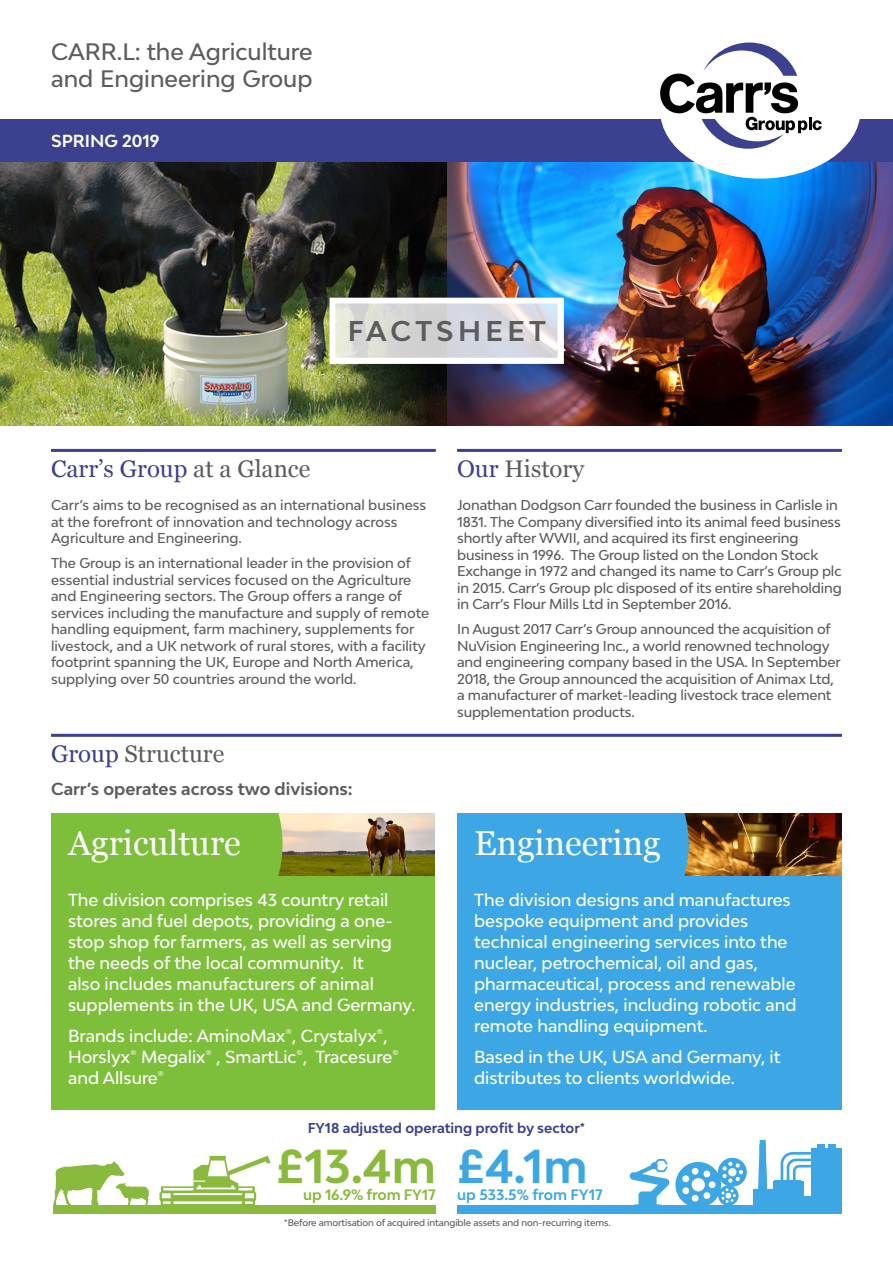
<style>
.page{position:relative;width:893px;height:1263px;background:#fff}
.page>*{position:absolute;margin:0;border:0;box-sizing:border-box;transform-origin:0 0}
.t1{font:700 45px "Bw Modelica";color:#8aba3d}
.t2{font:700 45px "Bw Modelica";color:#3da7e5}
.t3{font:34.5px "Georgia";color:#fff}
.t4{font:700 27px "Bw Modelica";letter-spacing:.16em;color:#5c5c5c}
.t5{font:24px "Georgia";color:#5c5c5c}
.t6{font:24px "Georgia";color:#3b408f}
.t7{font:500 22.5px/27px "Bw Modelica";color:#5c5c5c}
.t8{font:500 16.5px/21px "Bw Modelica";color:#fff}
.t9{font:700 16.5px "Bw Modelica";color:#5c5c5c}
.t10{font:700 16.5px "Bw Modelica";color:#fff}
.t11{font:700 14.25px "Bw Modelica";color:#3da7e5}
.t12{font:700 14.25px "Bw Modelica";letter-spacing:-.01em;color:#8aba3d}
.t13{font:500 13.5px/16.5px "Bw Modelica";letter-spacing:-.01em;color:#5c5c5c}
.t14{font:700 13.5px "Bw Modelica";color:#3b408f}
.t15{font:500 9px "Bw Modelica";letter-spacing:-.01em;color:#5c5c5c}
.s1{color:#5c5c5c}
.s2{color:#3b408f}
</style>
<div class="page">
<img style="left:446px;top:162px;width:447px;height:263px">
<img style="left:0;top:162px;width:446px;height:263px">
<hr style="left:51px;top:449px;width:385px;height:3px;background:#3b408f">
<div style="left:0;top:119px;width:893px;height:43px;background:#3b408f"></div>
<div style="left:660px;top:43px;width:200px;height:136px;background:#fff;border-radius:50%"></div>
<svg style="left:660px;top:43px;width:162px;height:106px"></svg>
<div style="left:51px;top:812px;width:385px;height:298px;background:#7dbf3b"></div>
<div style="left:457px;top:812px;width:385px;height:298px;background:#3da7e5"></div>
<hr style="left:457px;top:449px;width:385px;height:3px;background:#3b408f">
<svg style="left:337px;top:305px;width:219px;height:51px;background:#d8d9db"></svg>
<div style="left:330px;top:298px;width:233px;height:65px;border:6px solid #fff"></div>
<img style="left:278px;top:813px;width:158px;height:63px">
<div style="left:53px;top:1205px;width:383px;height:9px;background:#8aba3d"></div>
<div style="left:457px;top:1205px;width:385px;height:9px;background:#3da7e5"></div>
<img style="left:684px;top:813px;width:158px;height:63px">
<svg style="left:53px;top:1161px;width:96px;height:44px"></svg>
<svg style="left:159px;top:1155px;width:112px;height:50px"></svg>
<svg style="left:629px;top:1159px;width:41px;height:46px"></svg>
<div style="left:811px;top:1148px;width:12px;height:57px;background:#3da7e5"></div>
<div style="left:823px;top:1148px;width:19px;height:57px;background:#3da7e5"></div>
<div style="left:795px;top:1196px;width:20px;height:9px;background:#3da7e5"></div>
<div style="left:773px;top:1181px;width:30px;height:24px;background:#3da7e5"></div>
<div style="left:753px;top:1189px;width:26px;height:16px;background:#3da7e5"></div>
<svg style="left:758px;top:1140px;width:78px;height:56px"></svg>
<svg style="left:676px;top:1158px;width:71px;height:47px"></svg>
<div style="left:0;top:804px;width:893px;height:9px;background:#fff"></div>
<hr style="left:51px;top:734px;width:791px;height:3px;background:#3b408f">
<h3 class="t7" style="left:51px;top:38px;width:263px">CARR.L: the Agriculture and Engineering Group</h3>
<p class="t10" style="left:51px;top:130px;width:110px">SPRING 2019</p>
<h3 class="t4" style="left:348px;top:314px;width:200px">FACTSHEET</h3>
<h3 class="t6" style="left:51px;top:452px;width:261px">Carr’s Group <span class="s1">at a Glance</span></h3>
<p class="t13" style="left:51px;top:497px;width:377px">Carr’s aims to be recognised as an international business at the forefront of innovation and technology across<br>Agriculture and Engineering.</p>
<p class="t13" style="left:51px;top:555px;width:380px">The Group is an international leader in the provision of essential industrial services focused on the Agriculture and Engineering sectors. The Group offers a range of services including the manufacture and supply of remote handling equipment, farm machinery, supplements for livestock, and a UK network of rural stores, with a facility footprint spanning the UK, Europe and North America, supplying over 50 countries around the world.</p>
<h3 class="t5" style="left:51px;top:736px;width:175px"><span class="s2">Group</span> Structure</h3>
<p class="t9" style="left:51px;top:778px;width:303px">Carr’s operates across two divisions:</p>
<h3 class="t5" style="left:457px;top:452px;width:129px"><span class="s2">Our</span> History</h3>
<p class="t13" style="left:457px;top:497px;width:386px">Jonathan Dodgson Carr founded the business in Carlisle in 1831. The Company diversified into its animal feed business shortly after WWII, and acquired its first engineering business in 1996. The Group listed on the London Stock Exchange in 1972 and changed its name to Carr’s Group plc in 2015. Carr’s Group plc disposed of its entire shareholding in Carr’s Flour Mills Ltd in September 2016.</p>
<p class="t13" style="left:457px;top:621px;width:385px">In August 2017 Carr’s Group announced the acquisition of NuVision Engineering Inc., a world renowned technology and engineering company based in the USA. In September 2018, the Group announced the acquisition of Animax Ltd, a manufacturer of market-leading livestock trace element supplementation products.</p>
<h2 class="t3" style="left:68px;top:818px;width:174px">Agriculture</h2>
<h2 class="t3" style="left:474px;top:818px;width:188px">Engineering</h2>
<p class="t8" style="left:474px;top:889px;width:324px">The division designs and manufactures bespoke equipment and provides technical engineering services into the nuclear, petrochemical, oil and gas, pharmaceutical, process and renewable energy industries, including robotic and remote handling equipment.</p>
<p class="t8" style="left:474px;top:1046px;width:308px">Based in the UK, USA and Germany, it distributes to clients worldwide.</p>
<p class="t14" style="left:308px;top:1119px;width:279px">FY18 adjusted operating profit by sector*</p>
<h1 class="t1" style="left:277px;top:1137px;width:161px">£13.4m</h1>
<p class="t12" style="left:303px;top:1185px;width:134px">up 16.9% from FY17</p>
<p class="t8" style="left:68px;top:889px;width:349px">The division comprises 43 country retail stores and fuel depots, providing a one&shy;stop shop for farmers, as well as serving the needs of the local community. It<br>also includes manufacturers of animal supplements in the UK, USA and Germany.</p>
<p class="t8" style="left:68px;top:1025px;width:332px">Brands include: AminoMax®, Crystalyx®,<br>Horslyx® Megalix® , SmartLic®, Tracesure® and Allsure®</p>
<h1 class="t2" style="left:457px;top:1137px;width:132px">£4.1m</h1>
<p class="t11" style="left:457px;top:1185px;width:147px">up 533.5% from FY17</p>
<p class="t15" style="left:284px;top:1217px;width:328px">*Before amortisation of acquired intangible assets and non-recurring items.</p>
</div>
